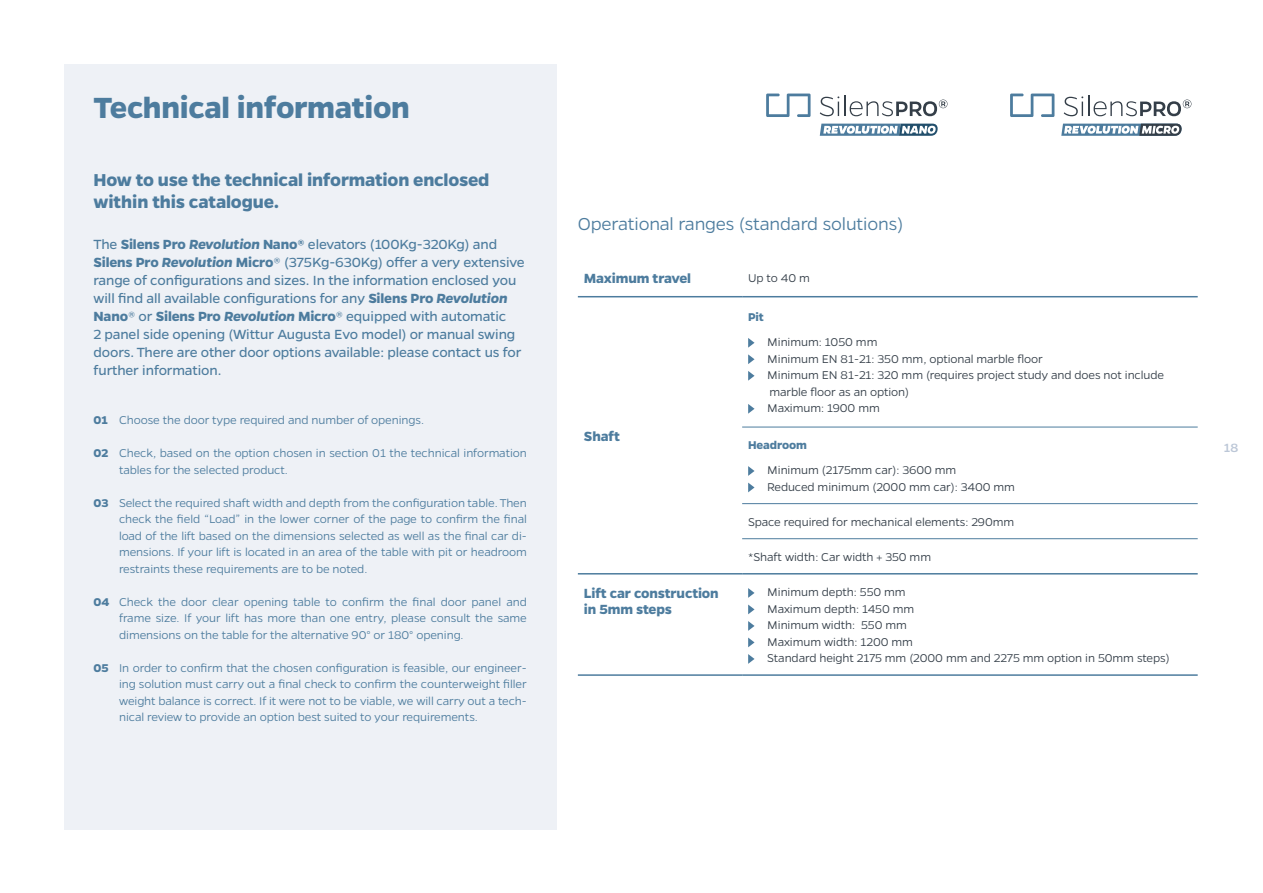
<style>
.page{position:relative;width:1263px;height:893px;background:#fff}
.page>*{position:absolute;margin:0;border:0;box-sizing:border-box;transform-origin:0 0}
.t1{font:700 33px "Gentona";letter-spacing:-.01em;color:#4d7c9e}
.t2{font:700 19.5px/22.5px "Gentona";letter-spacing:-.01em;color:#4d7c9e}
.t3{font:300 19.5px "Gentona";letter-spacing:-.01em;color:#4d7c9e}
.t4{font:15px/18px "Gentona";letter-spacing:-.01em;color:#4d7c9e}
.t5{font:700 15px/16.5px "Gentona";letter-spacing:-.01em;color:#4d7c9e}
.t6{font:500 13.5px "Gentona";color:#bcc7d7}
.t7{font:300 12.75px/16.5px "Gentona";letter-spacing:-.01em;color:#4d7c9e;text-align:justify}
.t8{font:300 12.75px/16.5px "Gentona";letter-spacing:-.005em;color:#343e48}
.t9{font:700 12.75px "Gentona";letter-spacing:-.01em;color:#4d7c9e}
.s1{font-weight:700}
.s2{font-weight:700;font-style:italic}
</style>
<div class="page">
<div style="left:64px;top:64px;width:493px;height:765px;background:#eef1f6"></div>
<hr style="left:742px;top:427px;width:456px;height:1px;background:#4d7c9e">
<hr style="left:742px;top:503px;width:456px;height:1px;background:#4d7c9e">
<hr style="left:742px;top:538px;width:456px;height:1px;background:#4d7c9e">
<hr style="left:578px;top:296px;width:164px;height:1px;background:#4d7c9e">
<hr style="left:742px;top:296px;width:456px;height:1px;background:#4d7c9e">
<hr style="left:578px;top:573px;width:164px;height:1px;background:#4d7c9e">
<hr style="left:742px;top:573px;width:456px;height:1px;background:#4d7c9e">
<hr style="left:578px;top:674px;width:164px;height:2px;background:#4d7c9e">
<hr style="left:742px;top:674px;width:456px;height:2px;background:#4d7c9e">
<svg style="left:748px;top:338px;width:6px;height:10px"></svg>
<svg style="left:748px;top:354px;width:6px;height:10px"></svg>
<svg style="left:748px;top:371px;width:6px;height:10px"></svg>
<svg style="left:748px;top:404px;width:6px;height:10px"></svg>
<svg style="left:748px;top:466px;width:6px;height:10px"></svg>
<svg style="left:748px;top:483px;width:6px;height:9px"></svg>
<svg style="left:748px;top:588px;width:6px;height:10px"></svg>
<svg style="left:748px;top:604px;width:6px;height:10px"></svg>
<svg style="left:748px;top:621px;width:6px;height:10px"></svg>
<svg style="left:748px;top:637px;width:6px;height:10px"></svg>
<svg style="left:748px;top:654px;width:6px;height:10px"></svg>
<svg style="left:1064px;top:96px;width:127px;height:20px"></svg>
<svg style="left:1010px;top:94px;width:44px;height:23px"></svg>
<svg style="left:1061px;top:124px;width:121px;height:12px"></svg>
<svg style="left:820px;top:96px;width:19px;height:20px"></svg>
<hr style="left:844px;top:96px;width:2px;height:20px;background:#343e48">
<svg style="left:850px;top:100px;width:97px;height:16px"></svg>
<svg style="left:766px;top:94px;width:44px;height:23px"></svg>
<svg style="left:820px;top:124px;width:118px;height:12px"></svg>
<h1 class="t1" style="left:94px;top:89px;width:318px">Technical information</h1>
<h2 class="t2" style="left:94px;top:168px;width:397px">How to use the technical information enclosed within this catalogue.</h2>
<p class="t4" style="left:94px;top:235px;width:433px">The <span class="s1">Silens Pro</span> <span class="s2">Revolution</span> <span class="s1">Nano®</span> elevators (100Kg-320Kg) and <span class="s1">Silens Pro</span> <span class="s2">Revolution</span> <span class="s1">Micro</span>® (375Kg-630Kg) offer a very extensive range of configurations and sizes. In the information enclosed you will find all available configurations for any <span class="s1">Silens Pro</span> <span class="s2">Revolution </span><span class="s1">Nano</span>® or <span class="s1">Silens Pro</span> <span class="s2">Revolution</span> <span class="s1">Micro</span>® equipped with automatic<br>2 panel side opening (Wittur Augusta Evo model) or manual swing doors. There are other door options available: please contact us for further information.</p>
<p class="t7" style="left:94px;top:412px;width:332px"><span class="s1">01</span> Choose the door type required and number of openings.</p>
<p class="t7" style="left:119px;top:445px;width:409px;text-indent:-26px"><span class="s1">02</span> Check, based on the option chosen in section 01 the technical information tables for the selected product.</p>
<p class="t7" style="left:119px;top:494px;width:409px;text-indent:-26px"><span class="s1">03</span> Select the required shaft width and depth from the configuration table. Then check the field “Load” in the lower corner of the page to confirm the final load of the lift based on the dimensions selected as well as the final car di&shy;mensions. If your lift is located in an area of the table with pit or headroom restraints these requirements are to be noted.</p>
<p class="t7" style="left:119px;top:593px;width:409px;text-indent:-26px"><span class="s1">04</span> Check the door clear opening table to confirm the final door panel and frame size. If your lift has more than one entry, please consult the same dimensions on the table for the alternative 90° or 180° opening.</p>
<p class="t7" style="left:119px;top:659px;width:409px;text-indent:-26px"><span class="s1">05</span> In order to confirm that the chosen configuration is feasible, our engineer&shy;ing solution must carry out a final check to confirm the counterweight filler weight balance is correct. If it were not to be viable, we will carry out a tech&shy;nical review to provide an option best suited to your requirements.</p>
<h2 class="t3" style="left:578px;top:213px;width:327px">Operational ranges (standard solutions)</h2>
<p class="t5" style="left:584px;top:270px;width:109px">Maximum travel</p>
<p class="t8" style="left:748px;top:270px;width:63px">Up to 40 m</p>
<p class="t5" style="left:584px;top:428px;width:38px">Shaft</p>
<p class="t9" style="left:748px;top:310px;width:17px">Pit</p>
<p class="t8" style="left:767px;top:334px;width:398px">Minimum: 1050 mm<br>Minimum EN 81-21: 350 mm, optional marble floor<br>Minimum EN 81-21: 320 mm (requires project study and does not include marble floor as an option)<br>Maximum: 1900 mm</p>
<p class="t9" style="left:748px;top:438px;width:60px">Headroom</p>
<p class="t8" style="left:767px;top:462px;width:249px">Minimum (2175mm car): 3600 mm<br>Reduced minimum (2000 mm car): 3400 mm</p>
<p class="t8" style="left:748px;top:513px;width:268px">Space required for mechanical elements: 290mm</p>
<p class="t8" style="left:748px;top:549px;width:184px">*Shaft width: Car width + 350 mm</p>
<p class="t5" style="left:584px;top:585px;width:136px">Lift car construction in 5mm steps</p>
<p class="t8" style="left:767px;top:584px;width:404px">Minimum depth: 550 mm<br>Maximum depth: 1450 mm<br>Minimum width: 550 mm<br>Maximum width: 1200 mm<br>Standard height 2175 mm (2000 mm and 2275 mm option in 50mm steps)</p>
<p class="t6" style="left:1224px;top:440px;width:16px">18</p>
</div>
